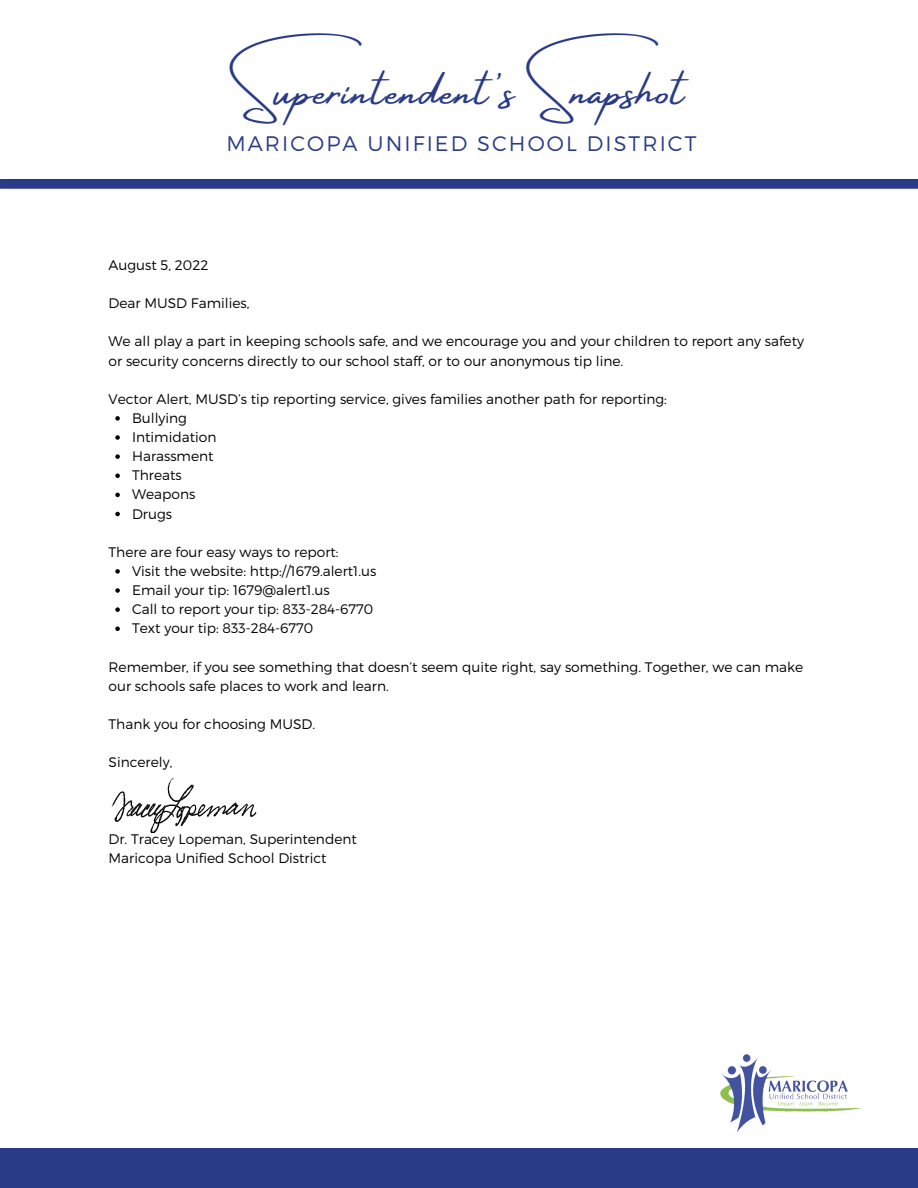
<style>
.page{position:relative;width:918px;height:1188px;background:#fff}
.page>*{position:absolute;margin:0;border:0;box-sizing:border-box;transform-origin:0 0}
.t1{font:48px "Amsterdam Four";letter-spacing:.03em;color:#293b87}
.t2{font:300 21px "Montserrat";letter-spacing:.1em;color:#293b87}
.t3{font:300 13.8px/19.2px "Montserrat";color:#000}
</style>
<div class="page">
<div style="left:0;top:1148px;width:918px;height:40px;background:#293b87"></div>
<svg style="left:0;top:179px;width:918px;height:10px;background:#2e3f89"></svg>
<svg style="left:115px;top:416px;width:5px;height:5px"></svg>
<svg style="left:115px;top:435px;width:5px;height:5px"></svg>
<svg style="left:115px;top:454px;width:5px;height:5px"></svg>
<svg style="left:115px;top:474px;width:5px;height:4px"></svg>
<svg style="left:115px;top:493px;width:5px;height:4px"></svg>
<svg style="left:115px;top:512px;width:5px;height:4px"></svg>
<svg style="left:115px;top:569px;width:5px;height:5px"></svg>
<svg style="left:115px;top:588px;width:5px;height:5px"></svg>
<svg style="left:115px;top:607px;width:5px;height:5px"></svg>
<svg style="left:115px;top:627px;width:5px;height:4px"></svg>
<img style="left:720px;top:1054px;width:142px;height:78px">
<img style="left:111px;top:778px;width:146px;height:54px">
<h1 class="t1" style="left:239px;top:64px;width:447px">Superintendent's Snapshot</h1>
<h2 class="t2" style="left:226px;top:130px;width:472px">MARICOPA UNIFIED SCHOOL DISTRICT</h2>
<p class="t3" style="left:109px;top:255px;width:101px">August 5, 2022</p>
<p class="t3" style="left:109px;top:293px;width:142px">Dear MUSD Families,</p>
<p class="t3" style="left:109px;top:331px;width:697px">We all play a part in keeping schools safe, and we encourage you and your children to report any safety or security concerns directly to our school staff, or to our anonymous tip line.</p>
<p class="t3" style="left:109px;top:389px;width:560px">Vector Alert, MUSD’s tip reporting service, gives families another path for reporting:</p>
<p class="t3" style="left:132px;top:408px;width:86px">Bullying<br>Intimidation<br>Harassment<br>Threats<br>Weapons<br>Drugs</p>
<p class="t3" style="left:109px;top:542px;width:231px">There are four easy ways to report:</p>
<p class="t3" style="left:132px;top:561px;width:246px">Visit the website: http://1679.alert1.us Email your tip: 1679@alert1.us<br>Call to report your tip: 833-284-6770<br>Text your tip: 833-284-6770</p>
<p class="t3" style="left:109px;top:656px;width:696px">Remember, if you see something that doesn’t seem quite right, say something. Together, we can make our schools safe places to work and learn.</p>
<p class="t3" style="left:109px;top:714px;width:208px">Thank you for choosing MUSD.</p>
<p class="t3" style="left:109px;top:752px;width:65px">Sincerely,</p>
<p class="t3" style="left:109px;top:828px;width:250px">Dr. Tracey Lopeman, Superintendent<br>Maricopa Unified School District</p>
</div>
